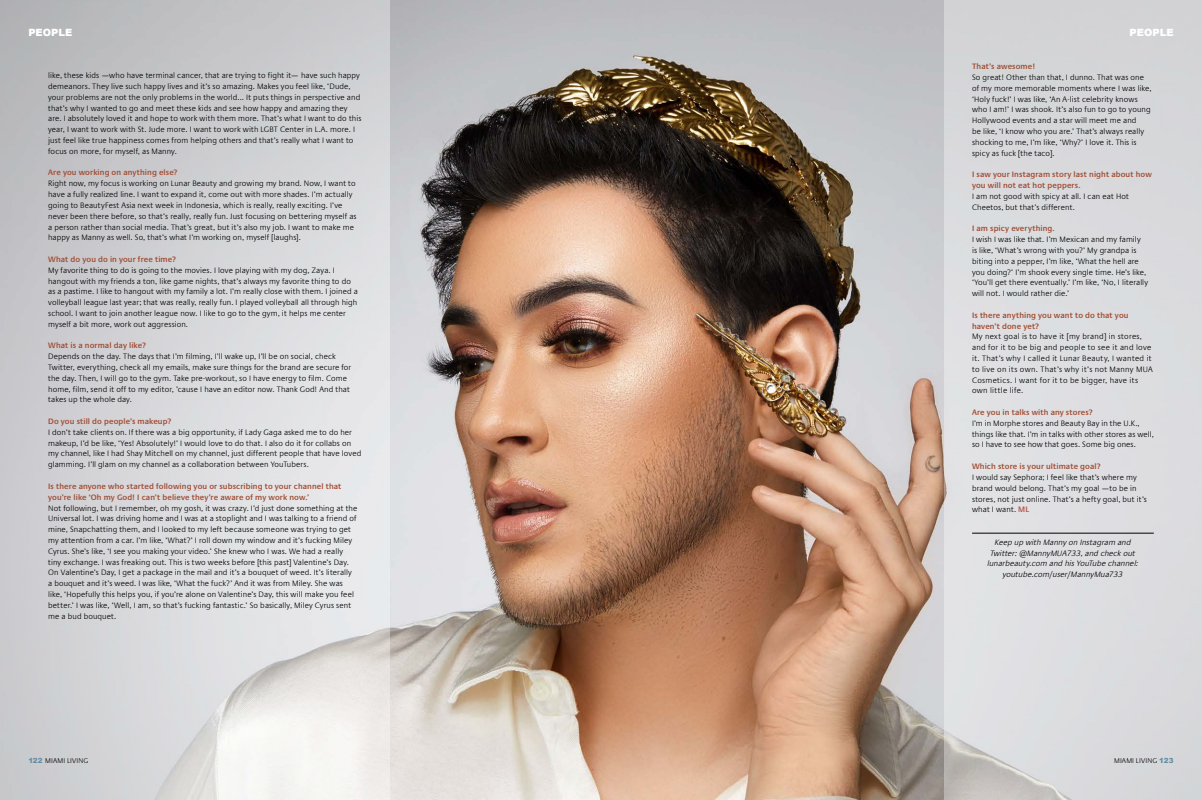
<style>
.page{position:relative;width:1202px;height:800px;background:#fff}
.page>*{position:absolute;margin:0;border:0;box-sizing:border-box;transform-origin:0 0}
.t1{font:900 10px "Arial";letter-spacing:.005em;color:#fff}
.t2{font:300 8px/10.8px "Praxis LT Pro";letter-spacing:.015em;color:#000}
.t3{font:600 8px/10.8px "Praxis LT Pro";letter-spacing:.01em;color:#a14d33}
.t4{font:300 8px/10.8px "Praxis LT Pro";letter-spacing:.035em;color:#000}
.t5{font:italic 300 8px/10.8px "Praxis LT Pro";letter-spacing:.01em;color:#000;text-align:center}
.t6{font:300 7px "Praxis LT Pro";letter-spacing:.025em;color:#000}
.s1{font-weight:600;color:#b45654}
.s2{font-family:"Arial";font-weight:900;color:#648da5}
</style>
<div class="page">
<img style="left:389px;top:0;width:555px;height:799px">
<div style="left:944px;top:0;width:258px;height:799px;background:#dbdcdf"></div>
<svg style="left:0;top:0;width:389px;height:799px"></svg>
<hr style="left:972px;top:532px;width:182px;height:1px;background:#000">
<p class="t1" style="left:28px;top:25px;width:46px">PEOPLE</p>
<p class="t2" style="left:48px;top:70px;width:315px">like, these kids —who have terminal cancer, that are trying to fight it— have such happy demeanors. They live such happy lives and it’s so amazing. Makes you feel like, ‘Dude, your problems are not the only problems in the world... It puts things in perspective and that’s why I wanted to go and meet these kids and see how happy and amazing they are. I absolutely loved it and hope to work with them more. That’s what I want to do this year, I want to work with St. Jude more. I want to work with LGBT Center in L.A. more. I just feel like true happiness comes from helping others and that’s really what I want to focus on more, for myself, as Manny.</p>
<p class="t3" style="left:48px;top:167px;width:131px">Are you working on anything else?</p>
<p class="t2" style="left:48px;top:178px;width:310px">Right now, my focus is working on Lunar Beauty and growing my brand. Now, I want to have a fully realized line. I want to expand it, come out with more shades. I’m actually going to BeautyFest Asia next week in Indonesia, which is really, really exciting. I’ve never been there before, so that’s really, really fun. Just focusing on bettering myself as a person rather than social media. That’s great, but it’s also my job. I want to make me happy as Manny as well. So, that’s what I’m working on, myself [laughs].</p>
<p class="t3" style="left:48px;top:254px;width:129px">What do you do in your free time?</p>
<p class="t2" style="left:48px;top:264px;width:311px">My favorite thing to do is going to the movies. I love playing with my dog, Zaya. I hangout with my friends a ton, like game nights, that’s always my favorite thing to do as a pastime. I like to hangout with my family a lot. I’m really close with them. I joined a volleyball league last year; that was really, really fun. I played volleyball all through high school. I want to join another league now. I like to go to the gym, it helps me center myself a bit more, work out aggression.</p>
<p class="t3" style="left:48px;top:340px;width:99px">What is a normal day like?</p>
<p class="t2" style="left:48px;top:351px;width:305px">Depends on the day. The days that I’m filming, I’ll wake up, I’ll be on social, check Twitter, everything, check all my emails, make sure things for the brand are secure for the day. Then, I will go to the gym. Take pre-workout, so I have energy to film. Come home, film, send it off to my editor, ’cause I have an editor now. Thank God! And that takes up the whole day.</p>
<p class="t3" style="left:48px;top:416px;width:125px">Do you still do people’s makeup?</p>
<p class="t2" style="left:48px;top:426px;width:315px">I don’t take clients on. If there was a big opportunity, if Lady Gaga asked me to do her makeup, I’d be like, ‘Yes! Absolutely!’ I would love to do that. I also do it for collabs on my channel, like I had Shay Mitchell on my channel, just different people that have loved glamming. I’ll glam on my channel as a collaboration between YouTubers.</p>
<p class="t3" style="left:48px;top:480px;width:295px">Is there anyone who started following you or subscribing to your channel that you’re like ‘Oh my God! I can’t believe they’re aware of my work now.’</p>
<p class="t2" style="left:48px;top:502px;width:311px">Not following, but I remember, oh my gosh, it was crazy. I’d just done something at the Universal lot. I was driving home and I was at a stoplight and I was talking to a friend of mine, Snapchatting them, and I looked to my left because someone was trying to get my attention from a car. I’m like, ‘What?’ I roll down my window and it’s fucking Miley Cyrus. She’s like, ‘I see you making your video.’ She knew who I was. We had a really tiny exchange. I was freaking out. This is two weeks before [this past] Valentine’s Day.<br>On Valentine’s Day, I get a package in the mail and it’s a bouquet of weed. It’s literally a bouquet and it’s weed. I was like, ‘What the fuck?’ And it was from Miley. She was like, ‘Hopefully this helps you, if you’re alone on Valentine’s Day, this will make you feel better.’ I was like, ‘Well, I am, so that’s fucking fantastic.’ So basically, Miley Cyrus sent me a bud bouquet.</p>
<p class="t1" style="left:1129px;top:25px;width:46px">PEOPLE</p>
<p class="t3" style="left:972px;top:61px;width:65px">That’s awesome!</p>
<p class="t2" style="left:972px;top:72px;width:181px">So great! Other than that, I dunno. That was one of my more memorable moments where I was like, ‘Holy fuck!’ I was like, ‘An A-list celebrity knows who I am!’ I was shook. It’s also fun to go to young Hollywood events and a star will meet me and<br>be like, ‘I know who you are.’ That’s always really shocking to me, I’m like, ‘Why?’ I love it. This is spicy as fuck [the taco].</p>
<p class="t3" style="left:972px;top:169px;width:181px">I saw your Instagram story last night about how you will not eat hot peppers.</p>
<p class="t2" style="left:972px;top:191px;width:158px">I am not good with spicy at all. I can eat Hot<br>Cheetos, but that’s different.</p>
<p class="t3" style="left:972px;top:223px;width:84px">I am spicy everything.</p>
<p class="t2" style="left:972px;top:234px;width:177px">I wish I was like that. I’m Mexican and my family<br>is like, ‘What’s wrong with you?’ My grandpa is biting into a pepper, I’m like, ‘What the hell are you doing?’ I’m shook every single time. He’s like, ‘You’ll get there eventually.’ I’m like, ‘No, I literally will not. I would rather die.’</p>
<p class="t3" style="left:972px;top:309px;width:158px">Is there anything you want to do that you haven’t done yet?</p>
<p class="t4" style="left:972px;top:331px;width:182px">My next goal is to have it [my brand] in stores, and for it to be big and people to see it and love it. That’s why I called it Lunar Beauty, I wanted it to live on its own. That’s why it’s not Manny MUA Cosmetics. I want for it to be bigger, have its own little life.</p>
<p class="t3" style="left:972px;top:407px;width:122px">Are you in talks with any stores?</p>
<p class="t2" style="left:972px;top:417px;width:183px">I’m in Morphe stores and Beauty Bay in the U.K., things like that. I’m in talks with other stores as well, so I have to see how that goes. Some big ones.</p>
<p class="t3" style="left:972px;top:461px;width:130px">Which store is your ultimate goal?</p>
<p class="t2" style="left:972px;top:471px;width:176px">I would say Sephora; I feel like that’s where my brand would belong. That’s my goal —to be in stores, not just online. That’s a hefty goal, but it’s what I want. <span class="s1">ML</span></p>
<p class="t5" style="left:987px;top:536px;width:152px">Keep up with Manny on Instagram and Twitter: @MannyMUA733, and check out lunarbeauty.com and his YouTube channel: youtube.com/user/MannyMua733</p>
<p class="t6" style="left:28px;top:756px;width:62px"><span class="s2">122</span> MIAMI LIVING</p>
<p class="t6" style="left:1114px;top:756px;width:61px">MIAMI LIVING <span class="s2">123</span></p>
</div>
